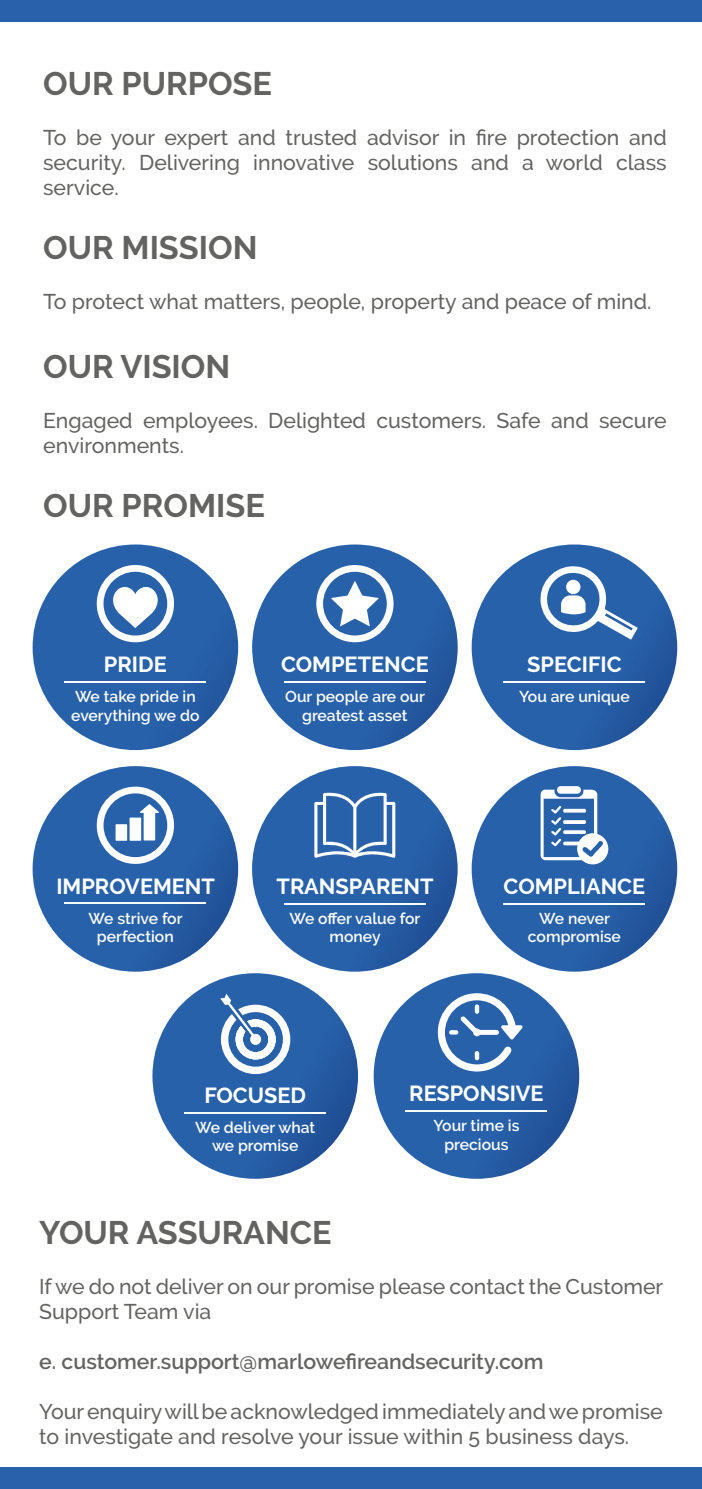
<style>
.page{position:relative;width:702px;height:1489px;background:#fff}
.page>*{position:absolute;margin:0;border:0;box-sizing:border-box;transform-origin:0 0}
.t1{font:700 32.5px "Raleway";color:#636362}
.t2{font:700 21.75px "Raleway";color:#fff}
.t3{font:500 21.25px/25px "Raleway";color:#636362}
.t4{font:600 21.25px "Raleway";color:#636362}
.t5{font:600 15.75px/18.8px "Raleway";color:#fff;text-align:center}
</style>
<div class="page">
<div style="left:0;top:1467px;width:702px;height:21px;background:#2961aa"></div>
<div style="left:0;top:0;width:702px;height:21px;background:#2961aa"></div>
<div style="left:152px;top:973px;width:206px;height:205px;background:linear-gradient(to right,#2e68b0,#2559a0);border-radius:103px"></div>
<hr style="left:185px;top:1112px;width:141px;height:1px;background:#fff">
<svg style="left:220px;top:993px;width:70px;height:81px"></svg>
<div style="left:373px;top:973px;width:206px;height:205px;background:linear-gradient(to right,#2f69b0,#255aa1);border-radius:103px"></div>
<hr style="left:406px;top:1110px;width:141px;height:1px;background:#fff">
<svg style="left:438px;top:993px;width:84px;height:78px"></svg>
<div style="left:33px;top:766px;width:205px;height:205px;background:linear-gradient(to right,#2864ad,#255aa2);border-radius:103px"></div>
<svg style="left:97px;top:786px;width:77px;height:77px"></svg>
<div style="left:471px;top:766px;width:206px;height:205px;background:linear-gradient(to right,#2f69b0,#255aa2);border-radius:103px"></div>
<hr style="left:504px;top:903px;width:141px;height:1px;background:#fff">
<div style="left:557px;top:786px;width:24px;height:7px;background:#fff;border-radius:4px"></div>
<svg style="left:540px;top:789px;width:68px;height:75px"></svg>
<div style="left:252px;top:766px;width:205px;height:205px;background:linear-gradient(to right,#2c67af,#265ba2);border-radius:103px"></div>
<hr style="left:284px;top:903px;width:141px;height:1px;background:#fff">
<svg style="left:310px;top:788px;width:89px;height:74px"></svg>
<div style="left:252px;top:544px;width:205px;height:206px;background:#2761aa;border-radius:103px"></div>
<svg style="left:316px;top:565px;width:77px;height:77px"></svg>
<hr style="left:284px;top:681px;width:141px;height:2px;background:#fff">
<div style="left:33px;top:544px;width:205px;height:206px;background:#2761aa;border-radius:103px"></div>
<hr style="left:65px;top:681px;width:141px;height:2px;background:#fff">
<hr style="left:65px;top:902px;width:141px;height:2px;background:#fff">
<svg style="left:97px;top:565px;width:77px;height:77px"></svg>
<div style="left:471px;top:544px;width:206px;height:206px;background:linear-gradient(to right,#2e68af,#2359a1);border-radius:103px"></div>
<hr style="left:504px;top:681px;width:141px;height:2px;background:#fff">
<svg style="left:538px;top:564px;width:99px;height:75px"></svg>
<h1 class="t1" style="left:43px;top:65px;width:230px">OUR PURPOSE</h1>
<p class="t3" style="left:43px;top:125px;width:625px;text-align:justify">To be your expert and trusted advisor in fire protection and security. Delivering innovative solutions and a world class service.</p>
<h1 class="t1" style="left:43px;top:229px;width:216px">OUR MISSION</h1>
<p class="t3" style="left:43px;top:289px;width:610px">To protect what matters, people, property and peace of mind.</p>
<h1 class="t1" style="left:43px;top:348px;width:189px">OUR VISION</h1>
<p class="t3" style="left:43px;top:408px;width:625px">Engaged employees. Delighted customers. Safe and secure environments.</p>
<h1 class="t1" style="left:43px;top:487px;width:223px">OUR PROMISE</h1>
<p class="t2" style="left:104px;top:652px;width:64px">PRIDE</p>
<p class="t5" style="left:71px;top:687px;width:130px;text-align:left">We take pride in everything we do</p>
<p class="t2" style="left:281px;top:652px;width:149px">COMPETENCE</p>
<p class="t5" style="left:285px;top:687px;width:141px">Our people are our greatest asset</p>
<p class="t2" style="left:56px;top:873px;width:160px">IMPROVEMENT</p>
<p class="t5" style="left:89px;top:908px;width:95px">We strive for perfection</p>
<p class="t2" style="left:276px;top:873px;width:158px">TRANSPARENT</p>
<p class="t5" style="left:289px;top:908px;width:132px">We offer value for money</p>
<p class="t2" style="left:527px;top:652px;width:96px">SPECIFIC</p>
<p class="t5" style="left:519px;top:687px;width:112px">You are unique</p>
<p class="t2" style="left:503px;top:873px;width:143px">COMPLIANCE</p>
<p class="t5" style="left:528px;top:908px;width:94px">We never compromise</p>
<p class="t2" style="left:204px;top:1082px;width:103px">FOCUSED</p>
<p class="t5" style="left:195px;top:1117px;width:122px">We deliver what we promise</p>
<p class="t2" style="left:409px;top:1080px;width:136px">RESPONSIVE</p>
<p class="t5" style="left:433px;top:1115px;width:88px">Your time is precious</p>
<h1 class="t1" style="left:39px;top:1213px;width:294px">YOUR ASSURANCE</h1>
<p class="t3" style="left:39px;top:1273px;width:625px">If we do not deliver on our promise please contact the Customer<br>Support Team via</p>
<p class="t4" style="left:39px;top:1349px;width:505px">e. customer.support@marlowefireandsecurity.com</p>
<p class="t3" style="left:39px;top:1398px;width:625px">Your enquiry will be acknowledged immediately and we promise to investigate and resolve your issue within 5 business days.</p>
</div>
